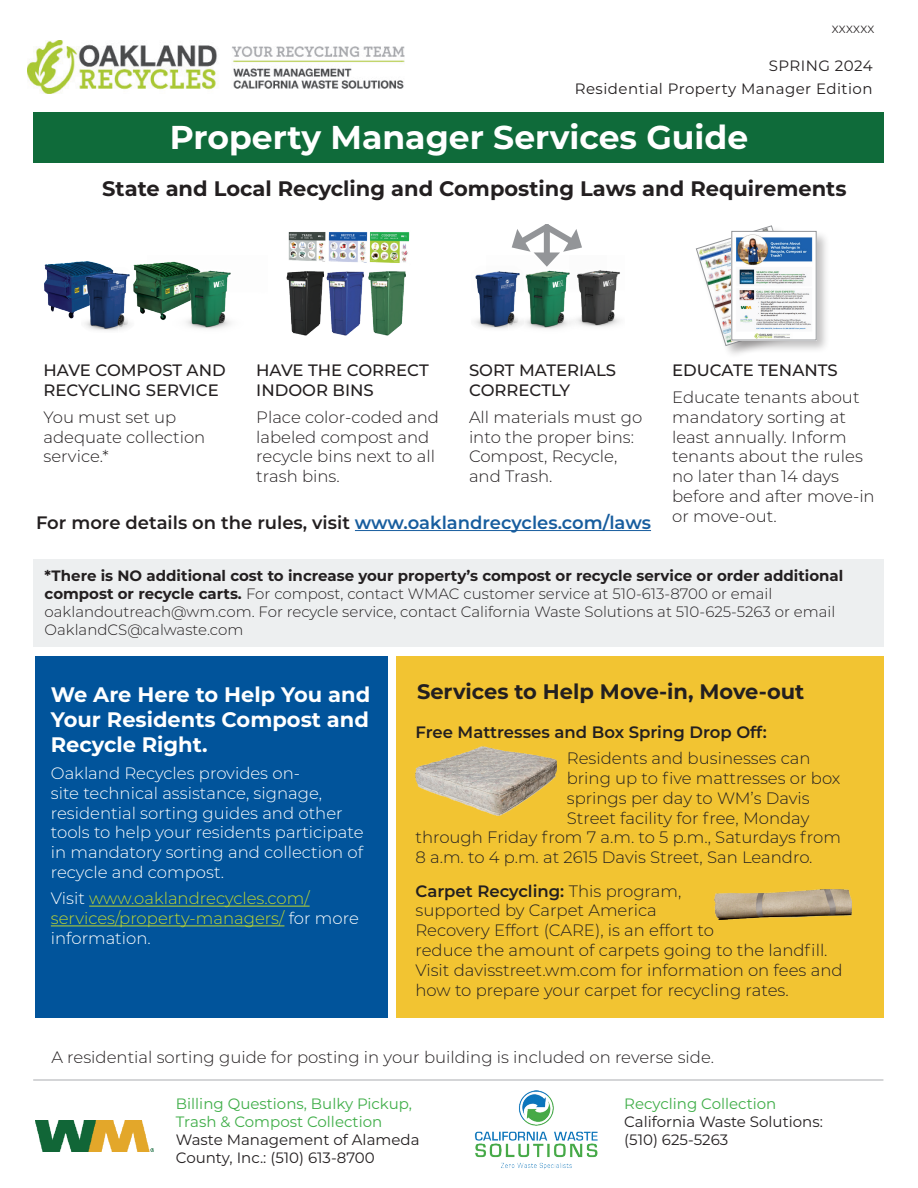
<style>
.page{position:relative;width:918px;height:1188px;background:#fff}
.page>*{position:absolute;margin:0;border:0;box-sizing:border-box;transform-origin:0 0}
.t1{font:700 33px "Montserrat";color:#fff}
.t2{font:700 21px "Montserrat";color:#231f20}
.t3{font:700 21px/25.2px "Montserrat";color:#fff;text-align:justify}
.t4{font:600 18px "Montserrat";color:#231f20}
.t5{font:300 16.5px/19.8px "Montserrat";color:#231f20}
.t6{font:300 16.5px/19.8px "Montserrat";color:#fff}
.t7{font:500 16.5px/19.8px "Montserrat";color:#231f20}
.t8{font:300 16.5px/19.8px "Montserrat";color:#bed630}
.t9{font:600 16.5px "Montserrat";color:#231f20}
.t10{font:300 15px/18px "Montserrat";color:#231f20}
.t11{font:15px/18px "Montserrat";color:#231f20}
.t12{font:15px/18px "Montserrat";color:#40ae49}
.t13{font:15px/22.5px "Montserrat";letter-spacing:.03em;color:#231f20;text-align:right}
.t14{font:10.5px "Montserrat";letter-spacing:.025em;color:#231f20}
.s1{color:#175d9e}
.s2{font-weight:700}
.s3{color:#fff}
.s4{font-weight:600}
</style>
<div class="page">
<div style="left:36px;top:657px;width:352px;height:361px;background:#01549b"></div>
<div style="left:33px;top:559px;width:850px;height:88px;background:#edeff0"></div>
<div style="left:33px;top:112px;width:850px;height:51px;background:#0f6b3a"></div>
<img style="left:28px;top:40px;width:377px;height:53px">
<img style="left:36px;top:1121px;width:117px;height:31px">
<img style="left:474px;top:1090px;width:124px;height:80px">
<hr style="left:33px;top:1079px;width:850px;height:2px;background:#c7c8ca">
<hr style="left:89px;top:906px;width:221px;height:1px;background:#bed630">
<hr style="left:51px;top:926px;width:233px;height:1px;background:#bed630">
<hr style="left:355px;top:530px;width:296px;height:1px;background:#175d9e">
<img style="left:286px;top:232px;width:124px;height:104px">
<img style="left:44px;top:261px;width:63px;height:57px">
<img style="left:607px;top:271px;width:13px;height:56px">
<img style="left:475px;top:273px;width:12px;height:55px">
<img style="left:81px;top:267px;width:49px;height:64px">
<img style="left:133px;top:264px;width:14px;height:50px">
<img style="left:487px;top:270px;width:120px;height:59px">
<img style="left:147px;top:261px;width:84px;height:68px">
<svg style="left:511px;top:224px;width:71px;height:43px"></svg>
<img style="left:696px;top:225px;width:78px;height:122px">
<div style="left:731px;top:230px;width:99px;height:124px;background:#231f20;opacity:.28"></div>
<img style="left:734px;top:233px;width:80px;height:105px">
<div style="left:732px;top:231px;width:84px;height:109px;border:1px solid #939598"></div>
<div style="left:396px;top:657px;width:487px;height:361px;background:#f2c432"></div>
<img style="left:415px;top:747px;width:142px;height:69px">
<img style="left:714px;top:890px;width:138px;height:29px">
<p class="t14" style="left:832px;top:22px;width:44px">XXXXXX</p>
<p class="t13" style="left:575px;top:54px;width:299px">SPRING 2024<br>Residential Property Manager Edition</p>
<h1 class="t1" style="left:170px;top:114px;width:580px">Property Manager Services Guide</h1>
<p class="t2" style="left:102px;top:173px;width:746px">State and Local Recycling and Composting Laws and Requirements</p>
<p class="t7" style="left:44px;top:360px;width:184px">HAVE COMPOST AND<br>RECYCLING SERVICE</p>
<p class="t5" style="left:44px;top:406px;width:163px">You must set up adequate collection service.*</p>
<p class="t7" style="left:256px;top:360px;width:174px">HAVE THE CORRECT<br>INDOOR BINS</p>
<p class="t5" style="left:256px;top:406px;width:184px">Place color-coded and labeled compost and recycle bins next to all trash bins.</p>
<p class="t7" style="left:469px;top:360px;width:149px">SORT MATERIALS<br>CORRECTLY</p>
<p class="t5" style="left:469px;top:406px;width:175px">All materials must go into the proper bins:<br>Compost, Recycle, and Trash.</p>
<p class="t4" style="left:36px;top:510px;width:617px">For more details on the rules, visit <span class="s1">www.oaklandrecycles.com/laws</span></p>
<p class="t7" style="left:672px;top:360px;width:167px">EDUCATE TENANTS</p>
<p class="t5" style="left:672px;top:387px;width:204px">Educate tenants about mandatory sorting at least annually. Inform tenants about the rules no later than 14 days before and after move-in or move-out.</p>
<p class="t10" style="left:45px;top:567px;width:800px"><span class="s2">*There is NO additional cost to increase your property’s compost or recycle service or order additional compost or recycle carts.</span> For compost, contact WMAC customer service at 510-613-8700 or email oaklandoutreach@wm.com. For recycle service, contact California Waste Solutions at 510-625-5263 or email OaklandCS@calwaste.com</p>
<p class="t3" style="left:51px;top:681px;width:321px">We Are Here to Help You and Your Residents Compost and Recycle Right.</p>
<p class="t6" style="left:51px;top:763px;width:314px">Oakland Recycles provides on-<br>site technical assistance, signage, residential sorting guides and other tools to help your residents participate in mandatory sorting and collection of recycle and compost.</p>
<p class="t8" style="left:51px;top:888px;width:310px"><span class="s3">Visit</span> www.oaklandrecycles.com/ services/property-managers/ <span class="s3">for more information.</span></p>
<p class="t2" style="left:417px;top:677px;width:389px">Services to Help Move-in, Move-out</p>
<p class="t9" style="left:415px;top:720px;width:353px">Free Mattresses and Box Spring Drop Off:</p>
<p class="t5" style="left:567px;top:748px;width:245px">Residents and businesses can</p>
<p class="t5" style="left:567px;top:768px;width:275px">bring up to five mattresses or box</p>
<p class="t5" style="left:567px;top:788px;width:244px">springs per day to WM’s Davis</p>
<p class="t5" style="left:567px;top:807px;width:244px">Street facility for free, Monday</p>
<p class="t5" style="left:415px;top:827px;width:427px">through Friday from 7 a.m. to 5 p.m., Saturdays from</p>
<p class="t5" style="left:415px;top:847px;width:399px">8 a.m. to 4 p.m. at 2615 Davis Street, San Leandro.</p>
<p class="t5" style="left:415px;top:880px;width:429px"><span class="s4">Carpet Recycling:</span> This program,<br>supported by Carpet America<br>Recovery Effort (CARE), is an effort to<br>reduce the amount of carpets going to the landfill.<br>Visit davisstreet.wm.com for information on fees and how to prepare your carpet for recycling rates.</p>
<p class="t5" style="left:51px;top:1047px;width:664px">A residential sorting guide for posting in your building is included on reverse side.</p>
<p class="t12" style="left:176px;top:1094px;width:238px">Billing Questions, Bulky Pickup,<br>Trash &amp; Compost Collection</p>
<p class="t11" style="left:176px;top:1130px;width:245px">Waste Management of Alameda<br>County, Inc.: (510) 613-8700</p>
<p class="t12" style="left:624px;top:1094px;width:154px">Recycling Collection</p>
<p class="t11" style="left:624px;top:1112px;width:200px">California Waste Solutions: (510) 625-5263</p>
</div>
